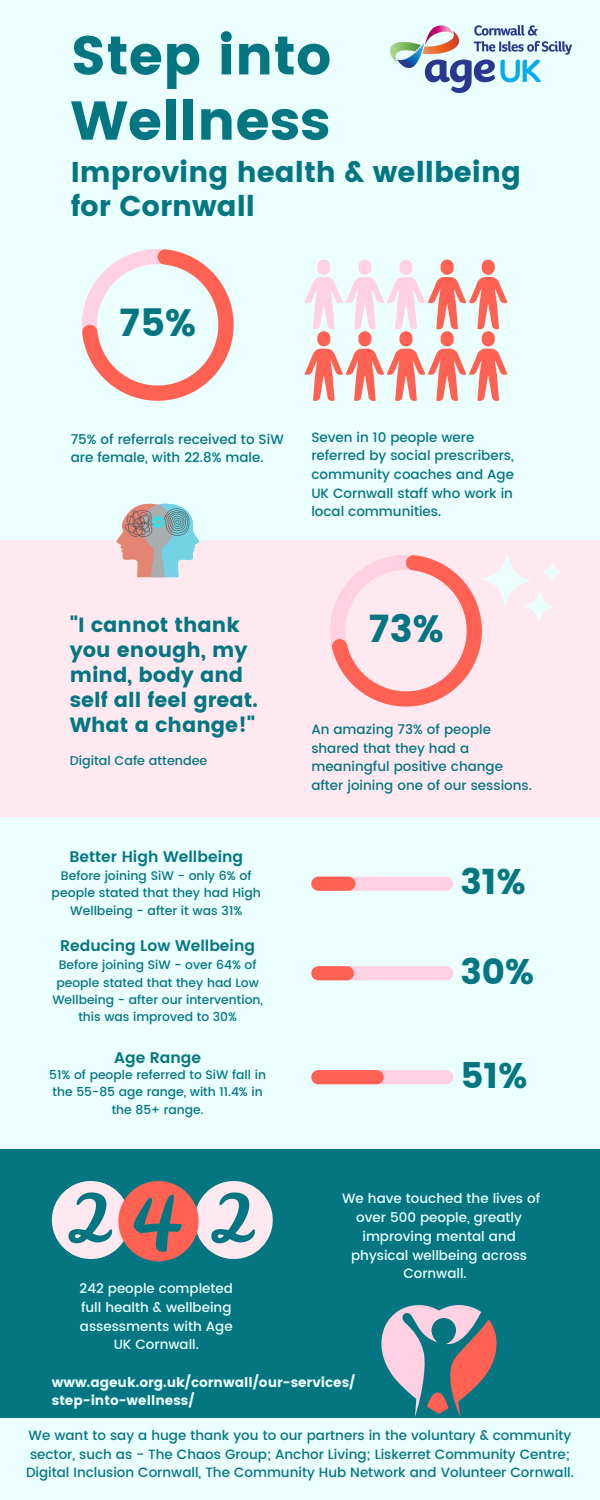
<style>
.page{position:relative;width:600px;height:1500px;background:#ebffff}
.page>*{position:absolute;margin:0;border:0;box-sizing:border-box;transform-origin:0 0}
.t1{font:54.5px/65.2px "Poppins";color:#037682}
.t2{font:37.9px "Poppins";color:#037682}
.t3{font:35.5px "Poppins";color:#037682}
.t4{font:28.5px/34.5px "Poppins";color:#037682}
.t5{font:20.6px/25.1px "Poppins";color:#037682}
.t6{font:600 15.4px "Poppins";color:#037682}
.t7{font:500 13.5px/18.5px "Poppins";color:#037682}
.t8{font:500 13.5px/18.8px "Poppins";color:#ebffff;text-align:center}
.t9{font:13.5px/18.5px "Poppins";color:#ebffff}
.t10{font:500 12.7px "Poppins";color:#037682}
.t11{font:500 12.4px/17.2px "Poppins";color:#037682;text-align:center}
.t12{font:500 12.3px/17.2px "Poppins";color:#037682;text-align:center}
</style>
<div class="page">
<div style="left:0;top:541px;width:600px;height:276px;background:#ffe9f1"></div>
<div style="left:0;top:1149px;width:600px;height:269px;background:#037682"></div>
<svg style="left:311px;top:877px;width:142px;height:14px;background:#feb2b9"></svg>
<svg style="left:311px;top:966px;width:142px;height:14px;background:#feb3bb"></svg>
<svg style="left:311px;top:1070px;width:142px;height:14px;background:#fe9b9c"></svg>
<svg style="left:82px;top:249px;width:152px;height:152px"></svg>
<svg style="left:305px;top:260px;width:202px;height:141px"></svg>
<img style="left:390px;top:26px;width:182px;height:66px">
<svg style="left:117px;top:504px;width:82px;height:73px"></svg>
<svg style="left:381px;top:1305px;width:116px;height:112px"></svg>
<svg style="left:330px;top:555px;width:232px;height:152px"></svg>
<svg style="left:52px;top:1181px;width:221px;height:80px"></svg>
<h1 class="t1" style="left:71px;top:23px;width:262px">Step into<br>Wellness</h1>
<h3 class="t4" style="left:71px;top:155px;width:452px">Improving health &amp; wellbeing for Cornwall</h3>
<h2 class="t2" style="left:119px;top:301px;width:78px">75%</h2>
<p class="t7" style="left:71px;top:430px;width:215px">75% of referrals received to SiW are female, with 22.8% male.</p>
<p class="t7" style="left:311px;top:428px;width:204px">Seven in 10 people were referred by social prescribers, community coaches and Age<br>UK Cornwall staff who work in local communities.</p>
<h3 class="t5" style="left:70px;top:612px;width:189px">"I cannot thank you enough, my mind, body and self all feel great.<br>What a change!"</h3>
<p class="t10" style="left:70px;top:753px;width:139px">Digital Cafe attendee</p>
<p class="t6" style="left:69px;top:848px;width:175px">Better High Wellbeing</p>
<p class="t11" style="left:52px;top:867px;width:211px">Before joining SiW - only 6% of people stated that they had High<br>Wellbeing - after it was 31%</p>
<p class="t6" style="left:60px;top:937px;width:196px">Reducing Low Wellbeing</p>
<p class="t12" style="left:52px;top:957px;width:212px">Before joining SiW - over 64% of people stated that they had Low<br>Wellbeing - after our intervention, this was improved to 30%</p>
<p class="t6" style="left:114px;top:1048px;width:88px">Age Range</p>
<p class="t12" style="left:49px;top:1066px;width:218px">51% of people referred to SiW fall in the 55-85 age range, with 11.4% in the 85+ range.</p>
<p class="t8" style="left:80px;top:1279px;width:155px">242 people completed full health &amp; wellbeing assessments with Age<br>UK Cornwall.</p>
<h2 class="t2" style="left:368px;top:607px;width:77px">73%</h2>
<p class="t7" style="left:311px;top:720px;width:222px">An amazing 73% of people shared that they had a meaningful positive change after joining one of our sessions.</p>
<h3 class="t3" style="left:460px;top:861px;width:67px">31%</h3>
<h3 class="t3" style="left:460px;top:951px;width:75px">30%</h3>
<h3 class="t3" style="left:460px;top:1055px;width:68px">51%</h3>
<p class="t8" style="left:342px;top:1189px;width:199px">We have touched the lives of</p>
<p class="t8" style="left:356px;top:1208px;width:167px">over 500 people, greatly</p>
<p class="t8" style="left:362px;top:1227px;width:155px">improving mental and</p>
<p class="t8" style="left:351px;top:1246px;width:178px">physical wellbeing across</p>
<p class="t8" style="left:403px;top:1264px;width:65px">Cornwall.</p>
<p class="t9" style="left:52px;top:1373px;width:305px">www.ageuk.org.uk/cornwall/our-services/ step-into-wellness/</p>
<p class="t7" style="left:26px;top:1426px;width:549px;line-height:18.8px;text-align:center">We want to say a huge thank you to our partners in the voluntary &amp; community sector, such as - The Chaos Group; Anchor Living; Liskerret Community Centre;<br>Digital Inclusion Cornwall, The Community Hub Network and Volunteer Cornwall.</p>
</div>
